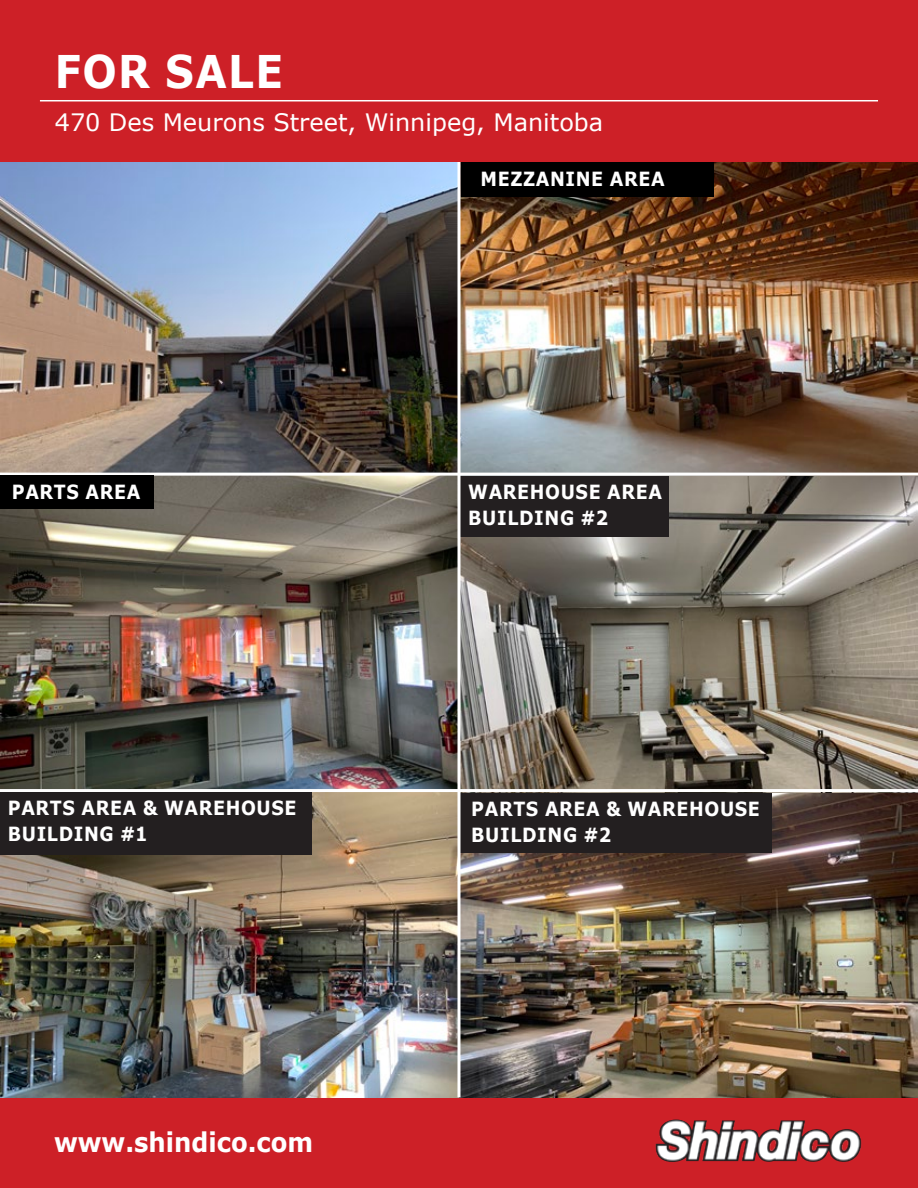
<style>
.page{position:relative;width:918px;height:1188px;background:#fff}
.page>*{position:absolute;margin:0;border:0;box-sizing:border-box;transform-origin:0 0}
.t1{font:700 45px "Verdana";letter-spacing:.035em;color:#fff;scale:.9 1}
.t2{font:700 27px "Verdana";color:#fff;scale:.9 1}
.t3{font:24px "Verdana";color:#fff}
.t4{font:700 19.5px/25.8px "Verdana";letter-spacing:.035em;color:#fff;scale:.9 1}
</style>
<div class="page">
<div style="left:0;top:0;width:918px;height:162px;background:#cd2027"></div>
<div style="left:0;top:1096px;width:918px;height:92px;background:#cd2027"></div>
<img style="left:655px;top:1120px;width:207px;height:42px">
<hr style="left:40px;top:100px;width:838px;height:1px;background:#fff">
<img style="left:0;top:162px;width:918px;height:935px">
<div style="left:460px;top:791px;width:311px;height:62px;background:#231f20"></div>
<div style="left:460px;top:474px;width:209px;height:63px;background:#231f20"></div>
<hr style="left:0;top:473px;width:918px;height:3px;background:#fff">
<hr style="left:0;top:789px;width:918px;height:3px;background:#fff">
<hr style="left:458px;top:162px;width:2px;height:935px;background:#fff">
<div style="left:461px;top:162px;width:253px;height:35px;background:#000"></div>
<div style="left:0;top:476px;width:153px;height:33px;background:#000"></div>
<div style="left:0;top:792px;width:311px;height:63px;background:#231f20"></div>
<h1 class="t1" style="left:55px;top:40px;width:255px">FOR SALE</h1>
<p class="t3" style="left:55px;top:106px;width:550px">470 Des Meurons Street, Winnipeg, Manitoba</p>
<p class="t4" style="left:481px;top:165px;width:206px">MEZZANINE AREA</p>
<p class="t4" style="left:12px;top:479px;width:144px">PARTS AREA</p>
<p class="t4" style="left:8px;top:795px;width:322px">PARTS AREA &amp; WAREHOUSE<br>BUILDING #1</p>
<h2 class="t2" style="left:54px;top:1123px;width:289px">www.shindico.com</h2>
<p class="t4" style="left:468px;top:478px;width:217px">WAREHOUSE AREA<br>BUILDING #2</p>
<p class="t4" style="left:471px;top:796px;width:322px">PARTS AREA &amp; WAREHOUSE<br>BUILDING #2</p>
</div>
